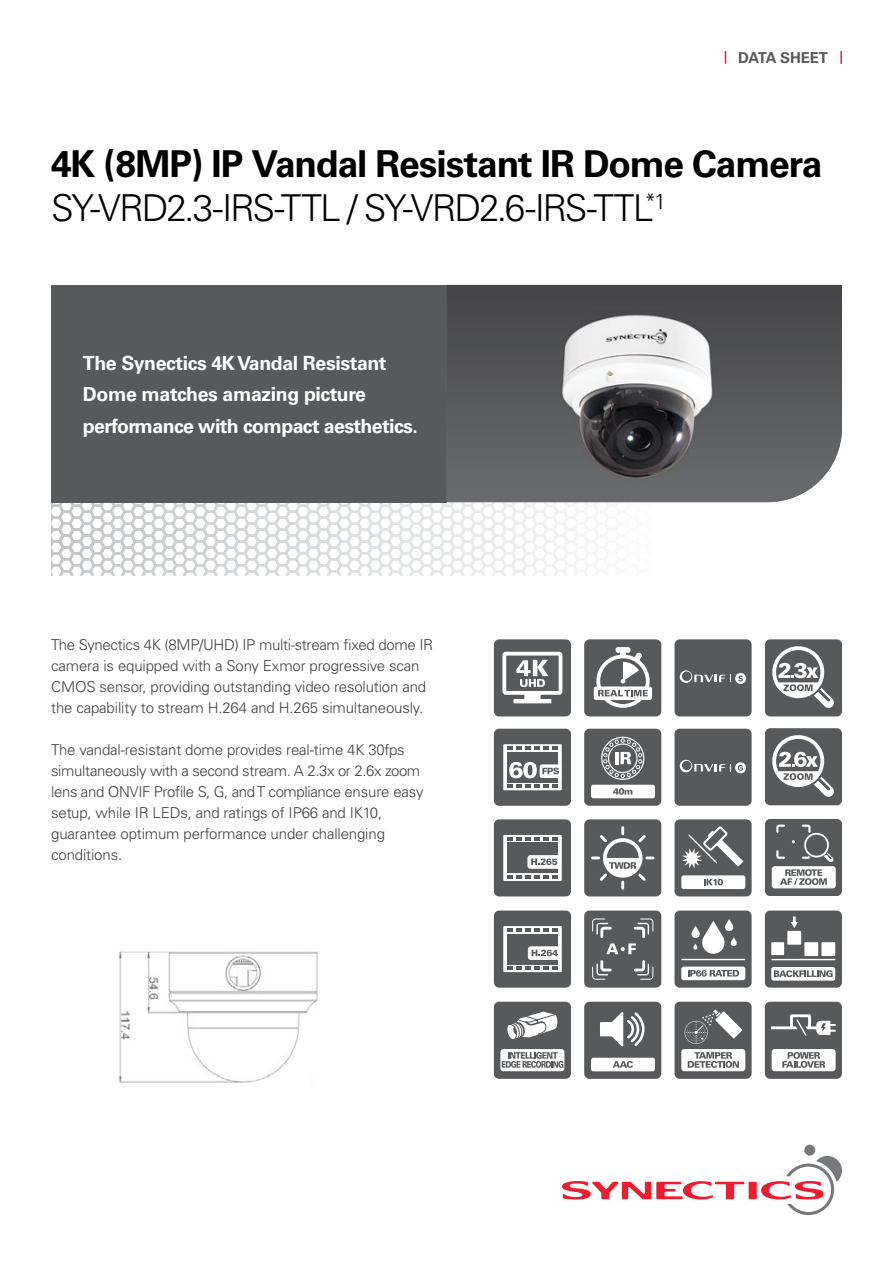
<style>
.page{position:relative;width:893px;height:1263px;background:#fff}
.page>*{position:absolute;margin:0;border:0;box-sizing:border-box;transform-origin:0 0}
.t1{font:700 37.05px/44.5px "Univers";letter-spacing:-.03em;color:#000}
.t2{font:700 19.5px/31.5px "Univers";letter-spacing:-.02em;color:#fff}
.t3{font:300 15px/21px "Univers";letter-spacing:-.01em;color:#414042}
.t4{font:700 15px "Univers";letter-spacing:-.01em;color:#58595b}
.s1{font-weight:300}
</style>
<div class="page">
<svg style="left:725px;top:51px;width:1px;height:13px"></svg>
<svg style="left:840px;top:51px;width:2px;height:13px"></svg>
<div style="left:804px;top:1145px;width:11px;height:10px;background:#77787b;border-radius:50%"></div>
<svg style="left:562px;top:1156px;width:280px;height:59px"></svg>
<img style="left:119px;top:951px;width:199px;height:132px">
<div style="left:584px;top:639px;width:77px;height:77px;background:#58595b;border-radius:5px"></div>
<div style="left:596px;top:654px;width:54px;height:54px;border:4px solid #fff;border-radius:50%"></div>
<div style="left:616px;top:647px;width:14px;height:6px;background:#fff;border-radius:2px"></div>
<svg style="left:620px;top:650px;width:22px;height:33px"></svg>
<svg style="left:594px;top:686px;width:58px;height:14px"></svg>
<svg style="left:598px;top:690px;width:50px;height:6px"></svg>
<div style="left:494px;top:639px;width:77px;height:77px;background:#58595b;border-radius:5px"></div>
<svg style="left:516px;top:660px;width:32px;height:27px"></svg>
<div style="left:502px;top:652px;width:60px;height:43px;border:4px solid #fff;border-radius:2px"></div>
<div style="left:524px;top:693px;width:16px;height:6px;background:#fff"></div>
<hr style="left:513px;top:699px;width:38px;height:4px;background:#fff">
<div style="left:765px;top:639px;width:77px;height:77px;background:#58595b;border-radius:5px"></div>
<svg style="left:766px;top:640px;width:68px;height:68px"></svg>
<div style="left:765px;top:728px;width:77px;height:77px;background:#58595b;border-radius:5px"></div>
<svg style="left:766px;top:729px;width:68px;height:68px"></svg>
<div style="left:765px;top:819px;width:77px;height:77px;background:#58595b;border-radius:5px"></div>
<div style="left:772px;top:866px;width:64px;height:22px;background:#fff;border-radius:3px"></div>
<svg style="left:775px;top:824px;width:59px;height:61px"></svg>
<div style="left:584px;top:729px;width:77px;height:77px;background:#58595b;border-radius:5px"></div>
<svg style="left:601px;top:736px;width:44px;height:44px"></svg>
<div style="left:591px;top:785px;width:64px;height:13px;background:#fff;border-radius:2px"></div>
<svg style="left:613px;top:788px;width:19px;height:7px"></svg>
<div style="left:494px;top:729px;width:77px;height:77px;background:#58595b;border-radius:5px"></div>
<svg style="left:503px;top:744px;width:59px;height:46px"></svg>
<svg style="left:507px;top:785px;width:51px;height:3px"></svg>
<svg style="left:507px;top:746px;width:51px;height:4px"></svg>
<div style="left:507px;top:752px;width:51px;height:30px;background:#58595b"></div>
<svg style="left:509px;top:762px;width:52px;height:16px"></svg>
<div style="left:584px;top:819px;width:77px;height:77px;background:#58595b;border-radius:5px"></div>
<svg style="left:591px;top:826px;width:64px;height:64px"></svg>
<div style="left:584px;top:910px;width:77px;height:78px;background:#58595b;border-radius:5px"></div>
<svg style="left:592px;top:918px;width:62px;height:62px"></svg>
<div style="left:674px;top:910px;width:78px;height:78px;background:#58595b;border-radius:5px"></div>
<div style="left:681px;top:966px;width:64px;height:14px;background:#fff;border-radius:2px"></div>
<svg style="left:688px;top:970px;width:51px;height:6px"></svg>
<svg style="left:691px;top:919px;width:46px;height:35px"></svg>
<hr style="left:681px;top:959px;width:64px;height:1px;background:#fff">
<div style="left:765px;top:910px;width:77px;height:78px;background:#58595b;border-radius:5px"></div>
<div style="left:771px;top:942px;width:13px;height:13px;background:#fff"></div>
<div style="left:787px;top:931px;width:14px;height:14px;background:#fff"></div>
<div style="left:804px;top:942px;width:14px;height:14px;background:#fff"></div>
<div style="left:821px;top:942px;width:14px;height:14px;background:#fff"></div>
<svg style="left:791px;top:916px;width:7px;height:12px"></svg>
<hr style="left:772px;top:959px;width:63px;height:1px;background:#fff">
<div style="left:771px;top:967px;width:64px;height:13px;background:#fff;border-radius:2px"></div>
<svg style="left:774px;top:970px;width:59px;height:7px"></svg>
<div style="left:494px;top:819px;width:77px;height:77px;background:#58595b;border-radius:5px"></div>
<div style="left:503px;top:835px;width:59px;height:46px;background:#fff"></div>
<svg style="left:507px;top:875px;width:51px;height:4px"></svg>
<svg style="left:507px;top:837px;width:51px;height:4px"></svg>
<div style="left:507px;top:843px;width:51px;height:30px;background:#58595b"></div>
<svg style="left:527px;top:855px;width:31px;height:14px"></svg>
<div style="left:494px;top:910px;width:77px;height:78px;background:#58595b;border-radius:5px"></div>
<div style="left:503px;top:926px;width:59px;height:46px;background:#fff"></div>
<svg style="left:507px;top:966px;width:51px;height:4px"></svg>
<svg style="left:507px;top:928px;width:51px;height:4px"></svg>
<div style="left:507px;top:934px;width:51px;height:30px;background:#58595b"></div>
<svg style="left:528px;top:946px;width:30px;height:14px"></svg>
<div style="left:674px;top:729px;width:78px;height:77px;background:#58595b;border-radius:5px"></div>
<svg style="left:680px;top:760px;width:45px;height:12px"></svg>
<svg style="left:735px;top:762px;width:11px;height:11px"></svg>
<svg style="left:738px;top:765px;width:5px;height:6px"></svg>
<div style="left:674px;top:819px;width:78px;height:77px;background:#58595b;border-radius:5px"></div>
<div style="left:681px;top:875px;width:64px;height:14px;background:#fff;border-radius:2px"></div>
<svg style="left:704px;top:879px;width:19px;height:6px"></svg>
<svg style="left:707px;top:831px;width:36px;height:35px"></svg>
<svg style="left:682px;top:826px;width:46px;height:42px"></svg>
<div style="left:674px;top:639px;width:78px;height:77px;background:#58595b;border-radius:5px"></div>
<svg style="left:680px;top:670px;width:45px;height:13px"></svg>
<div style="left:735px;top:673px;width:11px;height:11px;background:#fff;border-radius:50%"></div>
<svg style="left:738px;top:675px;width:5px;height:6px"></svg>
<div style="left:494px;top:1002px;width:77px;height:77px;background:#58595b;border-radius:5px"></div>
<svg style="left:507px;top:1011px;width:51px;height:28px"></svg>
<div style="left:500px;top:1049px;width:64px;height:22px;background:#fff;border-radius:3px"></div>
<svg style="left:502px;top:1052px;width:61px;height:16px"></svg>
<div style="left:584px;top:1002px;width:77px;height:77px;background:#58595b;border-radius:5px"></div>
<div style="left:591px;top:1058px;width:64px;height:13px;background:#fff;border-radius:2px"></div>
<svg style="left:613px;top:1061px;width:20px;height:7px"></svg>
<svg style="left:600px;top:1012px;width:45px;height:35px"></svg>
<svg style="left:51px;top:502px;width:597px;height:74px"></svg>
<div style="left:51px;top:285px;width:395px;height:217px;background:#58595b"></div>
<img style="left:446px;top:285px;width:396px;height:217px">
<div style="left:674px;top:1002px;width:78px;height:77px;background:#58595b;border-radius:5px"></div>
<div style="left:681px;top:1049px;width:64px;height:22px;background:#fff;border-radius:3px"></div>
<svg style="left:688px;top:1052px;width:51px;height:16px"></svg>
<svg style="left:715px;top:1011px;width:27px;height:27px"></svg>
<svg style="left:685px;top:1009px;width:35px;height:35px"></svg>
<div style="left:765px;top:1002px;width:77px;height:77px;background:#58595b;border-radius:5px"></div>
<hr style="left:771px;top:1026px;width:52px;height:3px;background:#fff">
<div style="left:772px;top:1049px;width:64px;height:22px;background:#fff;border-radius:3px"></div>
<svg style="left:782px;top:1014px;width:54px;height:54px"></svg>
<div style="left:314px;top:1069px;width:21px;height:21px;background:#fff"></div>
<p class="t4" style="left:738px;top:49px;width:91px">DATA SHEET</p>
<h1 class="t1" style="left:51px;top:142px;width:773px">4K (8MP) IP Vandal Resistant IR Dome Camera<br><span class="s1">SY-VRD2.3-IRS-TTL / SY-VRD2.6-IRS-TTL</span><sup>*1</sup></h1>
<h2 class="t2" style="left:83px;top:347px;width:336px">The Synectics 4K Vandal Resistant<br>Dome matches amazing picture performance with compact aesthetics.</h2>
<p class="t3" style="left:51px;top:634px;width:384px">The Synectics 4K (8MP/UHD) IP multi-stream fixed dome IR camera is equipped with a Sony Exmor progressive scan CMOS sensor, providing outstanding video resolution and the capability to stream H.264 and H.265 simultaneously.</p>
<p class="t3" style="left:51px;top:739px;width:374px">The vandal-resistant dome provides real-time 4K 30fps simultaneously with a second stream. A 2.3x or 2.6x zoom lens and ONVIF Profile S, G, and T compliance ensure easy setup, while IR LEDs, and ratings of IP66 and IK10, guarantee optimum performance under challenging conditions.</p>
</div>
